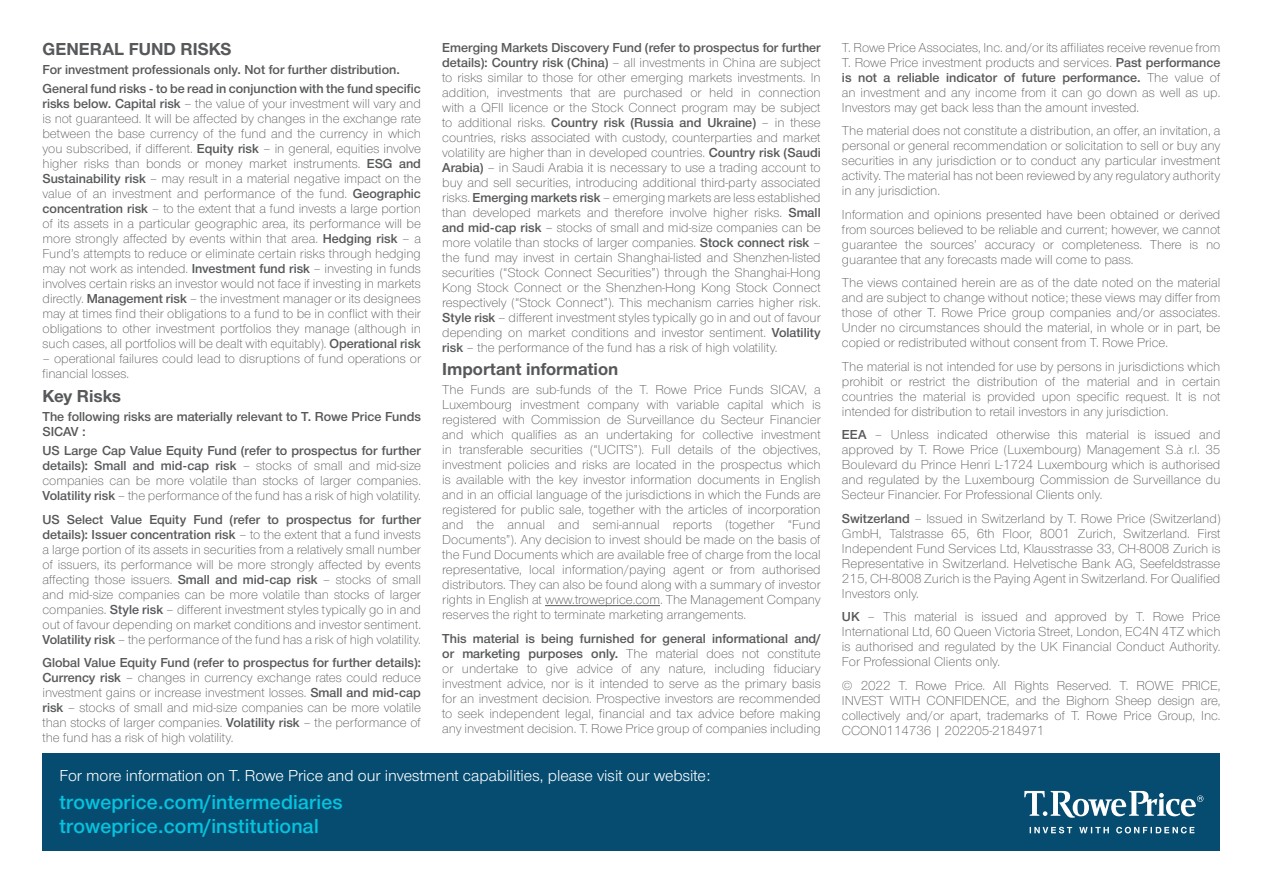
<style>
.page{position:relative;width:1263px;height:893px;background:#fff}
.page>*{position:absolute;margin:0;border:0;box-sizing:border-box;transform-origin:0 0}
.t1{font:600 21px "Nimbus Sans Novus";letter-spacing:.01em;color:#05c3de}
.Disclaimer{font:700 18px "Nimbus Sans Novus";color:#57585a}
.t2{font:16.5px "Nimbus Sans Novus";color:#fff}
.Disclaimer-2{font:300 13.5px/15px "Nimbus Sans Novus";color:#57585a;text-align:justify}
.Disclaimer-3{font:600 13.5px/15px "Nimbus Sans Novus";color:#57585a}
.s1{font-weight:600}
</style>
<div class="page">
<hr style="left:545px;top:605px;width:115px;height:1px;background:#57585a">
<div style="left:43px;top:753px;width:1177px;height:97px;background:#054c70"></div>
<svg style="left:1030px;top:827px;width:164px;height:6px"></svg>
<svg style="left:1024px;top:791px;width:179px;height:27px"></svg>
<p class="Disclaimer" style="left:43px;top:36px;width:191px">GENERAL FUND RISKS</p>
<p class="Disclaimer-3" style="left:43px;top:61px;width:359px">For investment professionals only. Not for further distribution.</p>
<p class="Disclaimer-2" style="left:43px;top:80px;width:380px"><span class="s1">General fund risks - to be read in conjunction with the fund specific risks below. Capital risk</span> – the value of your investment will vary and is not guaranteed. It will be affected by changes in the exchange rate between the base currency of the fund and the currency in which you subscribed, if different. <span class="s1">Equity risk</span> – in general, equities involve higher risks than bonds or money market instruments. <span class="s1">ESG and Sustainability risk</span> – may result in a material negative impact on the value of an investment and performance of the fund. <span class="s1">Geographic concentration risk</span> – to the extent that a fund invests a large portion of its assets in a particular geographic area, its performance will be more strongly affected by events within that area. <span class="s1">Hedging risk</span> – a Fund’s attempts to reduce or eliminate certain risks through hedging may not work as intended. <span class="s1">Investment fund risk</span> – investing in funds involves certain risks an investor would not face if investing in markets directly. <span class="s1">Management risk</span> – the investment manager or its designees may at times find their obligations to a fund to be in conflict with their obligations to other investment portfolios they manage (although in such cases, all portfolios will be dealt with equitably). <span class="s1">Operational risk</span></p>
<p class="Disclaimer-2" style="left:43px;top:350px;width:380px">– operational failures could lead to disruptions of fund operations or financial losses.</p>
<p class="Disclaimer" style="left:43px;top:383px;width:80px">Key Risks</p>
<p class="Disclaimer-3" style="left:43px;top:408px;width:380px">The following risks are materially relevant to T. Rowe Price Funds<br>SICAV :</p>
<p class="Disclaimer-2" style="left:43px;top:442px;width:380px"><span class="s1">US Large Cap Value Equity Fund (refer to prospectus for further details): Small and mid-cap risk</span> – stocks of small and mid-size companies can be more volatile than stocks of larger companies.<br><span class="s1">Volatility risk</span> – the performance of the fund has a risk of high volatility.</p>
<p class="Disclaimer-2" style="left:43px;top:511px;width:380px"><span class="s1">US Select Value Equity Fund (refer to prospectus for further details): Issuer concentration risk</span> – to the extent that a fund invests a large portion of its assets in securities from a relatively small number of issuers, its performance will be more strongly affected by events affecting those issuers. <span class="s1">Small and mid-cap risk</span> – stocks of small and mid-size companies can be more volatile than stocks of larger companies. <span class="s1">Style risk</span> – different investment styles typically go in and out of favour depending on market conditions and investor sentiment.<br><span class="s1">Volatility risk</span> – the performance of the fund has a risk of high volatility.</p>
<p class="Disclaimer-2" style="left:43px;top:654px;width:380px"><span class="s1">Global Value Equity Fund (refer to prospectus for further details):<br>Currency risk</span> – changes in currency exchange rates could reduce investment gains or increase investment losses. <span class="s1">Small and mid-cap risk</span> – stocks of small and mid-size companies can be more volatile than stocks of larger companies. <span class="s1">Volatility risk</span> – the performance of the fund has a risk of high volatility.</p>
<p class="Disclaimer-2" style="left:442px;top:39px;width:380px"><span class="s1">Emerging Markets Discovery Fund (refer to prospectus for further details): Country risk (China)</span> – all investments in China are subject to risks similar to those for other emerging markets investments. In addition, investments that are purchased or held in connection with a QFII licence or the Stock Connect program may be subject to additional risks. <span class="s1">Country risk (Russia and Ukraine)</span> – in these countries, risks associated with custody, counterparties and market volatility are higher than in developed countries. <span class="s1">Country risk (Saudi Arabia)</span> – in Saudi Arabia it is necessary to use a trading account to buy and sell securities, introducing additional third-party associated risks. <span class="s1">Emerging markets risk</span> – emerging markets are less established than developed markets and therefore involve higher risks. <span class="s1">Small and mid-cap risk</span> – stocks of small and mid-size companies can be more volatile than stocks of larger companies. <span class="s1">Stock connect risk</span> – the fund may invest in certain Shanghai-listed and Shenzhen-listed securities (“Stock Connect Securities”) through the Shanghai-Hong Kong Stock Connect or the Shenzhen-Hong Kong Stock Connect respectively (“Stock Connect”). This mechanism carries higher risk.<br><span class="s1">Style risk</span> – different investment styles typically go in and out of favour depending on market conditions and investor sentiment. <span class="s1">Volatility risk</span> – the performance of the fund has a risk of high volatility.</p>
<p class="Disclaimer" style="left:442px;top:357px;width:178px">Important information</p>
<p class="Disclaimer-2" style="left:442px;top:382px;width:380px">The Funds are sub-funds of the T. Rowe Price Funds SICAV, a Luxembourg investment company with variable capital which is registered with Commission de Surveillance du Secteur Financier and which qualifies as an undertaking for collective investment in transferable securities (“UCITS”). Full details of the objectives, investment policies and risks are located in the prospectus which is available with the key investor information documents in English and in an official language of the jurisdictions in which the Funds are registered for public sale, together with the articles of incorporation and the annual and semi-annual reports (together “Fund Documents”). Any decision to invest should be made on the basis of the Fund Documents which are available free of charge from the local representative, local information/paying agent or from authorised distributors. They can also be found along with a summary of investor rights in English at www.troweprice.com. The Management Company reserves the right to terminate marketing arrangements.</p>
<p class="Disclaimer-2" style="left:442px;top:630px;width:380px"><span class="s1">This material is being furnished for general informational and/ or marketing purposes only.</span> The material does not constitute or undertake to give advice of any nature, including fiduciary investment advice, nor is it intended to serve as the primary basis for an investment decision. Prospective investors are recommended to seek independent legal, financial and tax advice before making any investment decision. T. Rowe Price group of companies including</p>
<p class="t2" style="left:60px;top:765px;width:652px">For more information on T. Rowe Price and our investment capabilities, please visit our website:</p>
<p class="t1" style="left:60px;top:789px;width:285px">troweprice.com/intermediaries</p>
<p class="t1" style="left:60px;top:813px;width:261px">troweprice.com/institutional</p>
<p class="Disclaimer-2" style="left:842px;top:39px;width:380px">T. Rowe Price Associates, Inc. and/or its affiliates receive revenue from T. Rowe Price investment products and services. <span class="s1">Past performance is not a reliable indicator of future performance.</span> The value of an investment and any income from it can go down as well as up.<br>Investors may get back less than the amount invested.</p>
<p class="Disclaimer-2" style="left:842px;top:122px;width:380px">The material does not constitute a distribution, an offer, an invitation, a personal or general recommendation or solicitation to sell or buy any securities in any jurisdiction or to conduct any particular investment activity. The material has not been reviewed by any regulatory authority in any jurisdiction.</p>
<p class="Disclaimer-2" style="left:842px;top:206px;width:380px">Information and opinions presented have been obtained or derived from sources believed to be reliable and current; however, we cannot guarantee the sources’ accuracy or completeness. There is no guarantee that any forecasts made will come to pass.</p>
<p class="Disclaimer-2" style="left:842px;top:274px;width:380px">The views contained herein are as of the date noted on the material and are subject to change without notice; these views may differ from those of other T. Rowe Price group companies and/or associates.<br>Under no circumstances should the material, in whole or in part, be copied or redistributed without consent from T. Rowe Price.</p>
<p class="Disclaimer-2" style="left:842px;top:358px;width:380px">The material is not intended for use by persons in jurisdictions which prohibit or restrict the distribution of the material and in certain countries the material is provided upon specific request. It is not intended for distribution to retail investors in any jurisdiction.</p>
<p class="Disclaimer-2" style="left:842px;top:426px;width:380px"><span class="s1">EEA</span> – Unless indicated otherwise this material is issued and approved by T. Rowe Price (Luxembourg) Management S.à r.l. 35<br>Boulevard du Prince Henri L-1724 Luxembourg which is authorised and regulated by the Luxembourg Commission de Surveillance du Secteur Financier. For Professional Clients only.</p>
<p class="Disclaimer-2" style="left:842px;top:510px;width:380px"><span class="s1">Switzerland</span> – Issued in Switzerland by T. Rowe Price (Switzerland)<br>GmbH, Talstrasse 65, 6th Floor, 8001 Zurich, Switzerland. First Independent Fund Services Ltd, Klausstrasse 33, CH-8008 Zurich is Representative in Switzerland. Helvetische Bank AG, Seefeldstrasse 215, CH-8008 Zurich is the Paying Agent in Switzerland. For Qualified Investors only.</p>
<p class="Disclaimer-2" style="left:842px;top:608px;width:380px"><span class="s1">UK</span> – This material is issued and approved by T. Rowe Price International Ltd, 60 Queen Victoria Street, London, EC4N 4TZ which is authorised and regulated by the UK Financial Conduct Authority.<br>For Professional Clients only.</p>
<p class="Disclaimer-2" style="left:842px;top:677px;width:380px">© 2022 T. Rowe Price. All Rights Reserved. T. ROWE PRICE, INVEST WITH CONFIDENCE, and the Bighorn Sheep design are, collectively and/or apart, trademarks of T. Rowe Price Group, Inc.<br>CCON0114736 | 202205-2184971</p>
</div>
